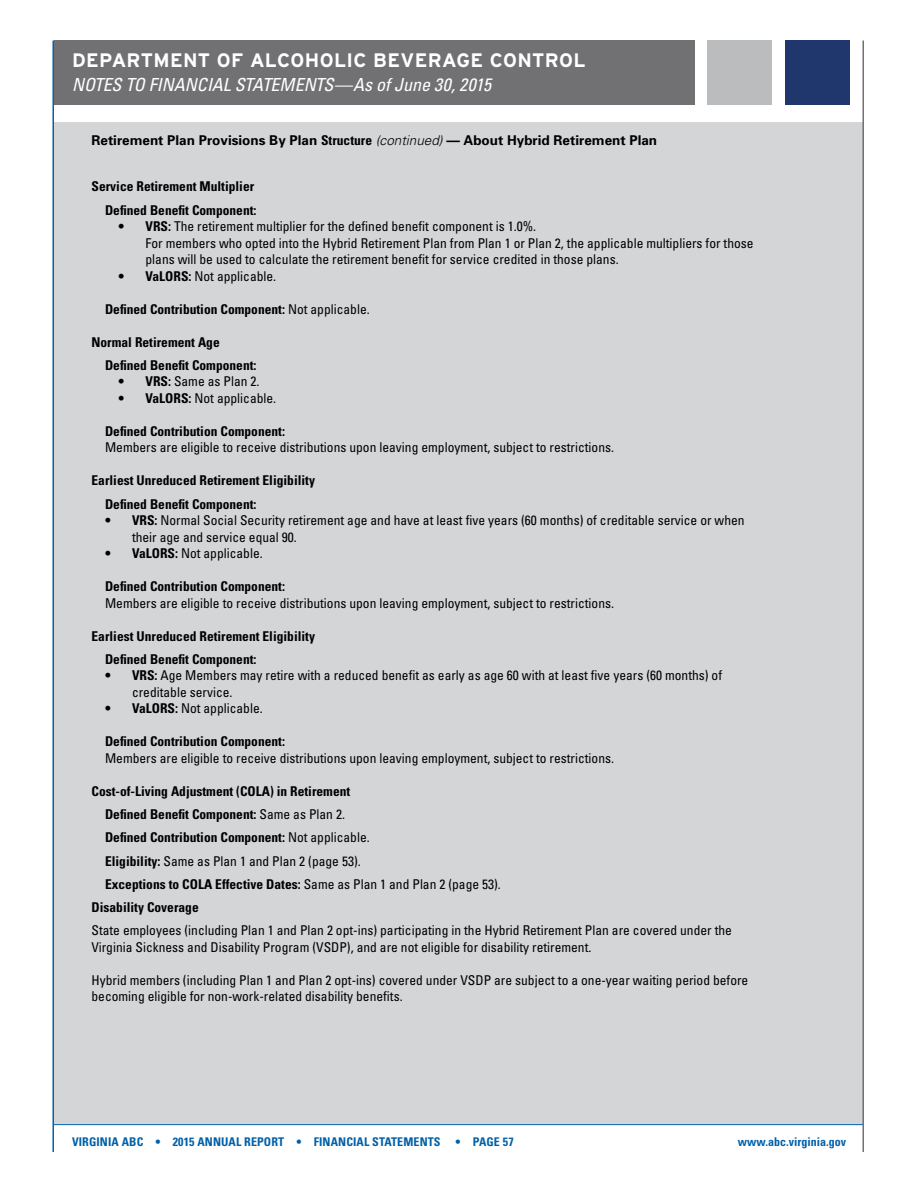
<style>
.page{position:relative;width:918px;height:1188px;background:#fff}
.page>*{position:absolute;margin:0;border:0;box-sizing:border-box;transform-origin:0 0}
.t1{font:700 19.5px "Interstate";letter-spacing:.015em;color:#fff}
.t2{font:italic condensed 18px "Univers";letter-spacing:-.005em;color:#fff}
.t3{font:condensed 13.5px/16.5px "Univers";color:#000}
.t4{font:700 condensed 13.5px/23.2px "Univers";color:#000}
.t5{font:700 13.5px "Univers";color:#000}
.t6{font:700 condensed 12px "Univers";letter-spacing:.01em;color:#0060a9}
.s1{font-stretch:condensed}
.s2{font-weight:300;font-style:italic}
.s3{font-weight:700}
.s4{font-weight:400}
</style>
<div class="page">
<div style="left:54px;top:123px;width:810px;height:1001px;background:#d4d5d7"></div>
<hr style="left:52px;top:40px;width:2px;height:1112px;background:#0060a9">
<hr style="left:53px;top:1124px;width:811px;height:1px;background:#0060a9">
<hr style="left:862px;top:40px;width:2px;height:1112px;background:#717073">
<div style="left:54px;top:41px;width:641px;height:64px;background:#717073"></div>
<div style="left:708px;top:41px;width:64px;height:64px;background:#babcbe"></div>
<div style="left:785px;top:41px;width:65px;height:64px;background:#1f376c"></div>
<h1 class="t1" style="left:72px;top:49px;width:515px">DEPARTMENT OF ALCOHOLIC BEVERAGE CONTROL</h1>
<h2 class="t2" style="left:72px;top:74px;width:421px">NOTES TO FINANCIAL STATEMENTS—As of June 30, 2015</h2>
<p class="t5" style="left:92px;top:132px;width:567px">Retirement Plan Provisions By Plan <span class="s1">Structure</span> <span class="s2">(continued)</span> — About Hybrid Retirement Plan</p>
<p class="t4" style="left:92px;top:175px;width:166px;text-align:right">Service Retirement Multiplier<br>Defined Benefit Component:</p>
<p class="t3" style="left:146px;top:218px;width:610px;text-indent:-27px"><span class="s3">• VRS:</span> The retirement multiplier for the defined benefit component is 1.0%.<br>For members who opted into the Hybrid Retirement Plan from Plan 1 or Plan 2, the applicable multipliers for those plans will be used to calculate the retirement benefit for service credited in those plans.</p>
<p class="t3" style="left:119px;top:267px;width:159px"><span class="s3">• VaLORS:</span> Not applicable.</p>
<p class="t4" style="left:105px;top:297px;width:266px">Defined Contribution Component: <span class="s4">Not applicable.</span></p>
<p class="t4" style="left:105px;top:330px;width:153px;text-indent:-14px">Normal Retirement Age<br>Defined Benefit Component:</p>
<p class="t3" style="left:119px;top:373px;width:142px"><span class="s3">• VRS:</span> Same as Plan 2.</p>
<p class="t3" style="left:119px;top:390px;width:159px"><span class="s3">• VaLORS:</span> Not applicable.</p>
<p class="t4" style="left:105px;top:419px;width:182px">Defined Contribution Component:</p>
<p class="t3" style="left:105px;top:439px;width:511px">Members are eligible to receive distributions upon leaving employment, subject to restrictions.</p>
<p class="t4" style="left:105px;top:469px;width:212px;text-indent:-14px">Earliest Unreduced Retirement Eligibility<br>Defined Benefit Component:</p>
<p class="t3" style="left:132px;top:512px;width:614px;text-indent:-27px"><span class="s3">• VRS:</span> Normal Social Security retirement age and have at least five years (60 months) of creditable service or when their age and service equal 90.</p>
<p class="t3" style="left:105px;top:545px;width:159px"><span class="s3">• VaLORS:</span> Not applicable.</p>
<p class="t4" style="left:105px;top:575px;width:182px">Defined Contribution Component:</p>
<p class="t3" style="left:105px;top:594px;width:511px">Members are eligible to receive distributions upon leaving employment, subject to restrictions.</p>
<p class="t4" style="left:105px;top:624px;width:212px;text-indent:-14px">Earliest Unreduced Retirement Eligibility<br>Defined Benefit Component:</p>
<p class="t3" style="left:132px;top:667px;width:592px;text-indent:-27px"><span class="s3">• VRS:</span> Age Members may retire with a reduced benefit as early as age 60 with at least five years (60 months) of creditable service.</p>
<p class="t3" style="left:105px;top:700px;width:159px"><span class="s3">• VaLORS:</span> Not applicable.</p>
<p class="t4" style="left:105px;top:730px;width:182px">Defined Contribution Component:</p>
<p class="t3" style="left:105px;top:749px;width:511px">Members are eligible to receive distributions upon leaving employment, subject to restrictions.</p>
<p class="t4" style="left:92px;top:779px;width:260px">Cost-of-Living Adjustment (COLA) in Retirement</p>
<p class="t4" style="left:105px;top:802px;width:241px">Defined Benefit Component: <span class="s4">Same as Plan 2.</span></p>
<p class="t4" style="left:105px;top:826px;width:266px">Defined Contribution Component: <span class="s4">Not applicable.</span></p>
<p class="t3" style="left:105px;top:852px;width:257px"><span class="s3">Eligibility:</span> Same as Plan 1 and Plan 2 (page 53).</p>
<p class="t4" style="left:105px;top:872px;width:397px">Exceptions to COLA Effective Dates: <span class="s4">Same as Plan 1 and Plan 2 (page 53).</span></p>
<p class="t4" style="left:92px;top:895px;width:109px">Disability Coverage</p>
<p class="t3" style="left:92px;top:922px;width:642px">State employees (including Plan 1 and Plan 2 opt-ins) participating in the Hybrid Retirement Plan are covered under the<br>Virginia Sickness and Disability Program (VSDP), and are not eligible for disability retirement.</p>
<p class="t3" style="left:92px;top:971px;width:658px">Hybrid members (including Plan 1 and Plan 2 opt-ins) covered under VSDP are subject to a one-year waiting period before becoming eligible for non-work-related disability benefits.</p>
<p class="t6" style="left:72px;top:1135px;width:370px">VIRGINIA ABC • 2015 ANNUAL REPORT • FINANCIAL STATEMENTS</p>
<p class="t6" style="left:456px;top:1135px;width:60px">• PAGE 57</p>
<p class="t6" style="left:738px;top:1135px;width:110px">www.abc.virginia.gov</p>
</div>
